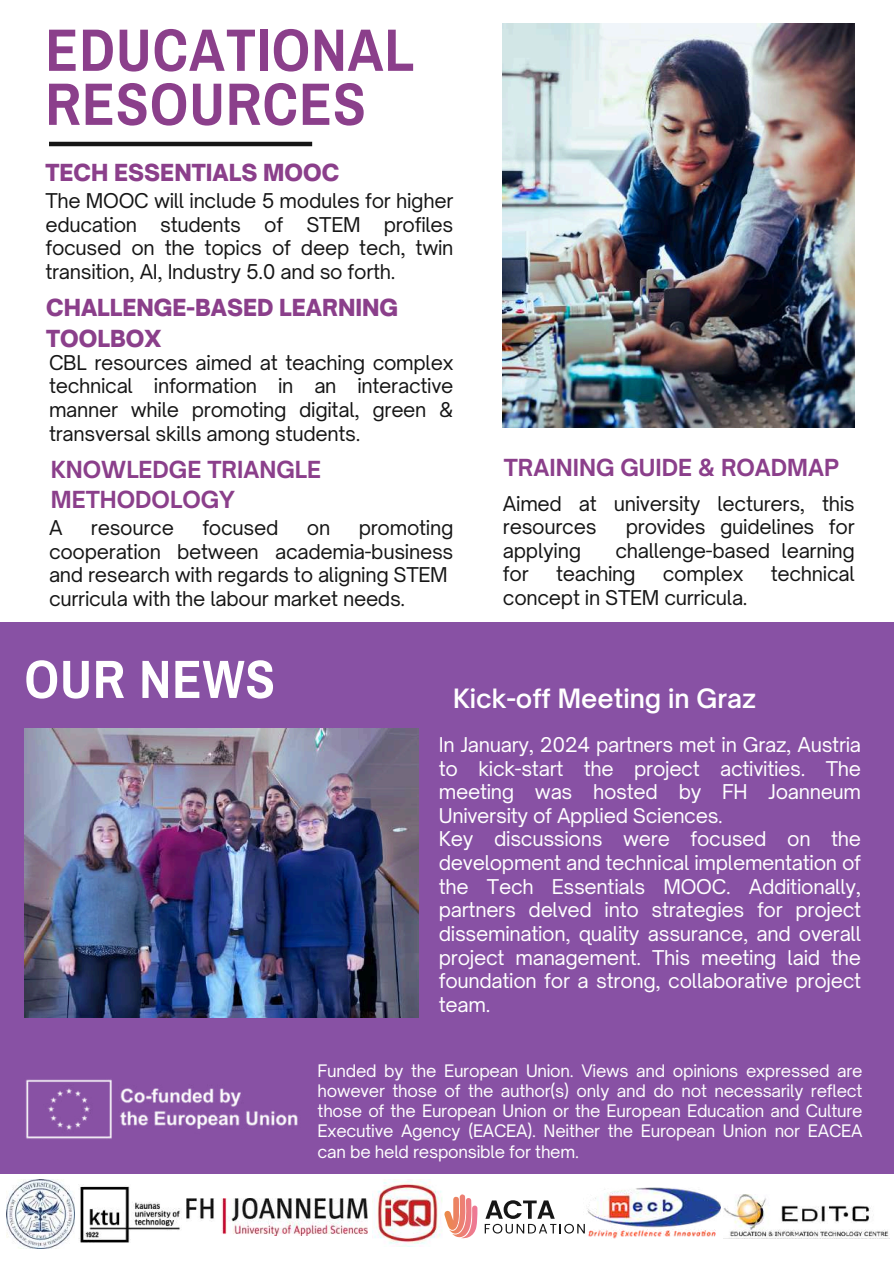
<style>
.page{position:relative;width:894px;height:1264px;background:#fff}
.page>*{position:absolute;margin:0;border:0;box-sizing:border-box;transform-origin:0 0}
.t1{font:700 60px/54px "Archivo Narrow";letter-spacing:.02em;color:#8b3f8b}
.t2{font:700 54px "Archivo Narrow";letter-spacing:.02em;color:#fff}
.t3{font:600 25.5px "Open Sauce One";color:#fff}
.t4{font:700 22.5px/30.3px "Open Sauce One";color:#8b3f8b}
.t5{font:900 22.5px/30.3px "Open Sauce One";color:#8b3f8b}
.t6{font:19.5px/23.7px "Open Sauce One";letter-spacing:-.015em;color:#161616;text-align:justify}
.t7{font:19.5px/23.7px "Open Sauce One";letter-spacing:-.015em;color:#fff}
.t8{font:16.5px/20.2px "Open Sauce One";letter-spacing:-.015em;color:#fff;text-align:justify}
</style>
<div class="page">
<img style="left:503px;top:24px;width:351px;height:403px">
<hr style="left:49px;top:142px;width:263px;height:4px;background:#161616">
<div style="left:0;top:622px;width:893px;height:552px;background:#8851a4"></div>
<img style="left:25px;top:728px;width:393px;height:289px">
<img style="left:6px;top:1179px;width:69px;height:69px">
<img style="left:372px;top:1179px;width:70px;height:66px">
<img style="left:79px;top:1186px;width:101px;height:57px">
<img style="left:186px;top:1198px;width:181px;height:37px">
<svg style="left:444px;top:1194px;width:33px;height:44px"></svg>
<svg style="left:484px;top:1200px;width:99px;height:33px"></svg>
<img style="left:583px;top:1187px;width:137px;height:50px">
<img style="left:723px;top:1194px;width:166px;height:44px">
<img style="left:25px;top:1079px;width:273px;height:60px">
<h1 class="t1" style="left:45px;top:24px;width:370px">EDUCATIONAL<br>RESOURCES</h1>
<p class="t5" style="left:45px;top:157px;width:295px">TECH ESSENTIALS MOOC</p>
<p class="t6" style="left:45px;top:189px;width:409px">The MOOC will include 5 modules for higher education students of STEM profiles focused on the topics of deep tech, twin transition, AI, Industry 5.0 and so forth.</p>
<p class="t5" style="left:46px;top:293px;width:353px">CHALLENGE-BASED LEARNING<br>TOOLBOX</p>
<p class="t6" style="left:49px;top:350px;width:406px">CBL resources aimed at teaching complex technical information in an interactive manner while promoting digital, green &amp; transversal skills among students.</p>
<p class="t4" style="left:51px;top:454px;width:272px">KNOWLEDGE TRIANGLE<br>METHODOLOGY</p>
<p class="t6" style="left:49px;top:515px;width:15px">A</p>
<p class="t6" style="left:91px;top:515px;width:84px">resource</p>
<p class="t6" style="left:202px;top:515px;width:78px">focused</p>
<p class="t6" style="left:307px;top:515px;width:25px">on</p>
<p class="t6" style="left:49px;top:515px;width:406px;text-align:left;text-indent:309px">promoting cooperation between academia-business and research with regards to aligning STEM curricula with the labour market needs.</p>
<p class="t4" style="left:503px;top:452px;width:337px">TRAINING GUIDE &amp; ROADMAP</p>
<p class="t6" style="left:503px;top:491px;width:353px">Aimed at university lecturers, this resources</p>
<p class="t6" style="left:625px;top:515px;width:230px">provides guidelines for</p>
<p class="t6" style="left:503px;top:538px;width:80px">applying</p>
<p class="t6" style="left:615px;top:538px;width:241px">challenge-based learning</p>
<p class="t6" style="left:503px;top:562px;width:27px">for</p>
<p class="t6" style="left:556px;top:562px;width:81px">teaching</p>
<p class="t6" style="left:662px;top:562px;width:82px">complex</p>
<p class="t6" style="left:770px;top:562px;width:85px">technical</p>
<p class="t6" style="left:503px;top:586px;width:246px">concept in STEM curricula.</p>
<h2 class="t2" style="left:25px;top:650px;width:252px">OUR NEWS</h2>
<h3 class="t3" style="left:453px;top:682px;width:304px">Kick-off Meeting in Graz</h3>
<p class="t7" style="left:438px;top:732px;width:424px">In January, 2024 partners met in Graz, Austria to kick-start the project activities. The meeting was hosted by FH Joanneum University of Applied Sciences.<br>Key discussions were focused on the development and technical implementation of the Tech Essentials MOOC. Additionally, partners delved into strategies for project dissemination, quality assurance, and overall project management. This meeting laid the foundation for a strong, collaborative project team.</p>
<p class="t8" style="left:317px;top:1060px;width:546px">Funded by the European Union. Views and opinions expressed are however those of the author(s) only and do not necessarily reflect those of the European Union or the European Education and Culture Executive Agency (EACEA). Neither the European Union nor EACEA can be held responsible for them.</p>
</div>
